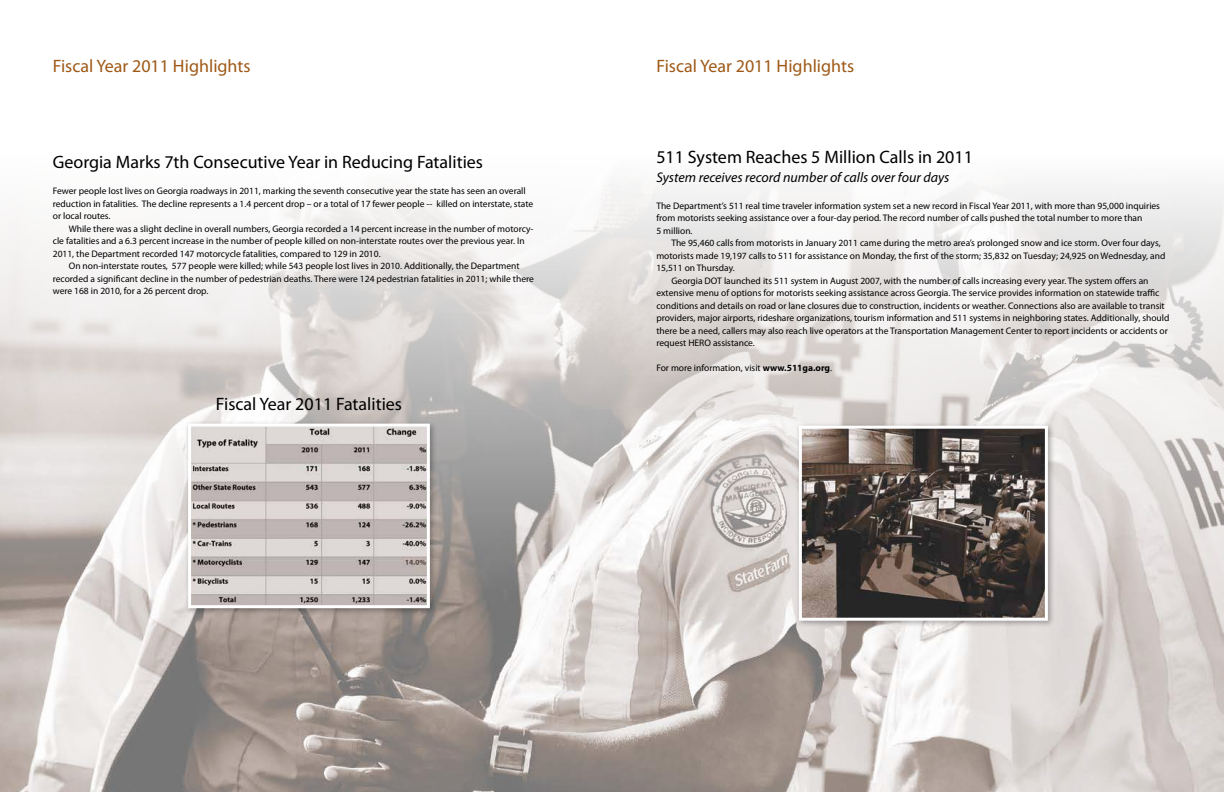
<style>
.page{position:relative;width:1224px;height:792px;background:#fff}
.page>*{position:absolute;margin:0;border:0;box-sizing:border-box;transform-origin:0 0}
.t1{font:18px "Myriad Pro";color:#000}
.t2{font:18px "Myriad Pro";color:#9e5917}
.t3{font:italic 14px "Myriad Pro";color:#000}
.t4{font:9.5px/12.5px "Myriad Pro";color:#000}
.s1{font-weight:700}
</style>
<div class="page">
<img style="left:0;top:184px;width:1224px;height:608px">
<div style="left:185px;top:420px;width:252px;height:196px;background:#000;opacity:.3"></div>
<img style="left:192px;top:428px;width:234px;height:176px">
<div style="left:188px;top:424px;width:242px;height:184px;border:3px solid #fff"></div>
<div style="left:795px;top:422px;width:260px;height:206px;background:#000;opacity:.3"></div>
<img style="left:803px;top:430px;width:241px;height:187px">
<div style="left:799px;top:426px;width:249px;height:195px;border:3px solid #fff"></div>
<h1 class="t2" style="left:53px;top:55px;width:199px">Fiscal Year 2011 Highlights</h1>
<h1 class="t1" style="left:53px;top:150px;width:432px">Georgia Marks 7th Consecutive Year in Reducing Fatalities</h1>
<p class="t4" style="left:53px;top:185px;width:482px">Fewer people lost lives on Georgia roadways in 2011, marking the seventh consecutive year the state has seen an overall reduction in fatalities. The decline represents a 1.4 percent drop – or a total of 17 fewer people -- killed on interstate, state or local routes.</p>
<p class="t4" style="left:53px;top:222px;width:482px;text-indent:16px">While there was a slight decline in overall numbers, Georgia recorded a 14 percent increase in the number of motorcy&shy;cle fatalities and a 6.3 percent increase in the number of people killed on non-interstate routes over the previous year. In<br>2011, the Department recorded 147 motorcycle fatalities, compared to 129 in 2010.</p>
<p class="t4" style="left:53px;top:260px;width:483px;text-indent:16px">On non-interstate routes, 577 people were killed; while 543 people lost lives in 2010. Additionally, the Department recorded a significant decline in the number of pedestrian deaths. There were 124 pedestrian fatalities in 2011; while there were 168 in 2010, for a 26 percent drop.</p>
<h1 class="t1" style="left:216px;top:392px;width:188px">Fiscal Year 2011 Fatalities</h1>
<h1 class="t2" style="left:656px;top:55px;width:199px">Fiscal Year 2011 Highlights</h1>
<h1 class="t1" style="left:656px;top:146px;width:318px">511 System Reaches 5 Million Calls in 2011</h1>
<h2 class="t3" style="left:656px;top:168px;width:295px">System receives record number of calls over four days</h2>
<p class="t4" style="left:656px;top:199px;width:505px">The Department’s 511 real time traveler information system set a new record in Fiscal Year 2011, with more than 95,000 inquiries from motorists seeking assistance over a four-day period. The record number of calls pushed the total number to more than<br>5 million.</p>
<p class="t4" style="left:671px;top:237px;width:491px">The 95,460 calls from motorists in January 2011 came during the metro area’s prolonged snow and ice storm. Over four days,</p>
<p class="t4" style="left:656px;top:249px;width:511px">motorists made 19,197 calls to 511 for assistance on Monday, the first of the storm; 35,832 on Tuesday; 24,925 on Wednesday, and</p>
<p class="t4" style="left:656px;top:262px;width:80px">15,511 on Thursday.</p>
<p class="t4" style="left:671px;top:274px;width:479px">Georgia DOT launched its 511 system in August 2007, with the number of calls increasing every year. The system offers an</p>
<p class="t4" style="left:656px;top:287px;width:505px">extensive menu of options for motorists seeking assistance across Georgia. The service provides information on statewide traffic</p>
<p class="t4" style="left:656px;top:299px;width:510px">conditions and details on road or lane closures due to construction, incidents or weather. Connections also are available to transit</p>
<p class="t4" style="left:656px;top:312px;width:515px">providers, major airports, rideshare organizations, tourism information and 511 systems in neighboring states. Additionally, should</p>
<p class="t4" style="left:656px;top:324px;width:513px">there be a need, callers may also reach live operators at the Transportation Management Center to report incidents or accidents or</p>
<p class="t4" style="left:656px;top:337px;width:100px">request HERO assistance.</p>
<p class="t4" style="left:656px;top:362px;width:177px">For more information, visit <span class="s1">www.511ga.org</span>.</p>
</div>
